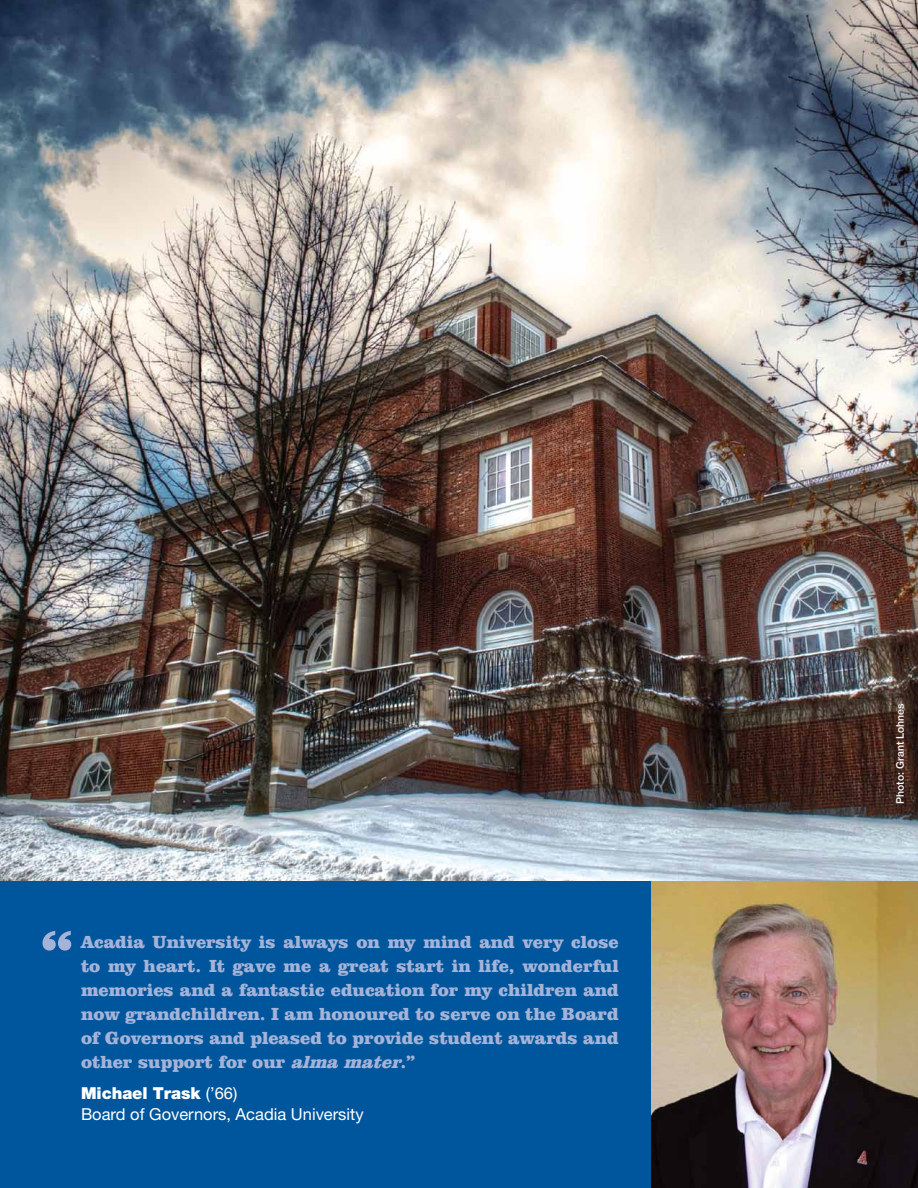
<style>
.page{position:relative;width:918px;height:1188px;background:#fff}
.page>*{position:absolute;margin:0;border:0;box-sizing:border-box;transform-origin:0 0}
.t1{font:900 66px "Clarendon BT";color:#a5b3d8}
.t2{font:900 18px/24px "Clarendon BT";color:#a5b3d8;text-align:justify}
.t3{font:16.5px/21px "Helvetica Neue LT Std";color:#fff}
.t4{font:500 10.5px "Helvetica Neue LT Std";color:#fff}
.s1{font-style:italic}
.s2{font-weight:900}
</style>
<div class="page">
<div style="left:0;top:872px;width:702px;height:316px;background:#00569c"></div>
<img style="left:651px;top:880px;width:267px;height:308px">
<img style="left:0;top:0;width:918px;height:880px">
<h1 class="t1" style="left:40px;top:913px;width:35px">“</h1>
<p class="t2" style="left:81px;top:930px;width:539px">Acadia University is always on my mind and very close to my heart. It gave me a great start in life, wonderful memories and a fantastic education for my children and now grandchildren. I am honoured to serve on the Board of Governors and pleased to provide student awards and other support for our <span class="s1">alma mater</span>.”</p>
<p class="t3" style="left:81px;top:1083px;width:284px"><span class="s2">Michael Trask</span> (’66)<br>Board of Governors, Acadia University</p>
<p class="t4" style="left:894px;top:804px;width:102px;rotate:-90deg">Photo: Grant Lohnes</p>
</div>
